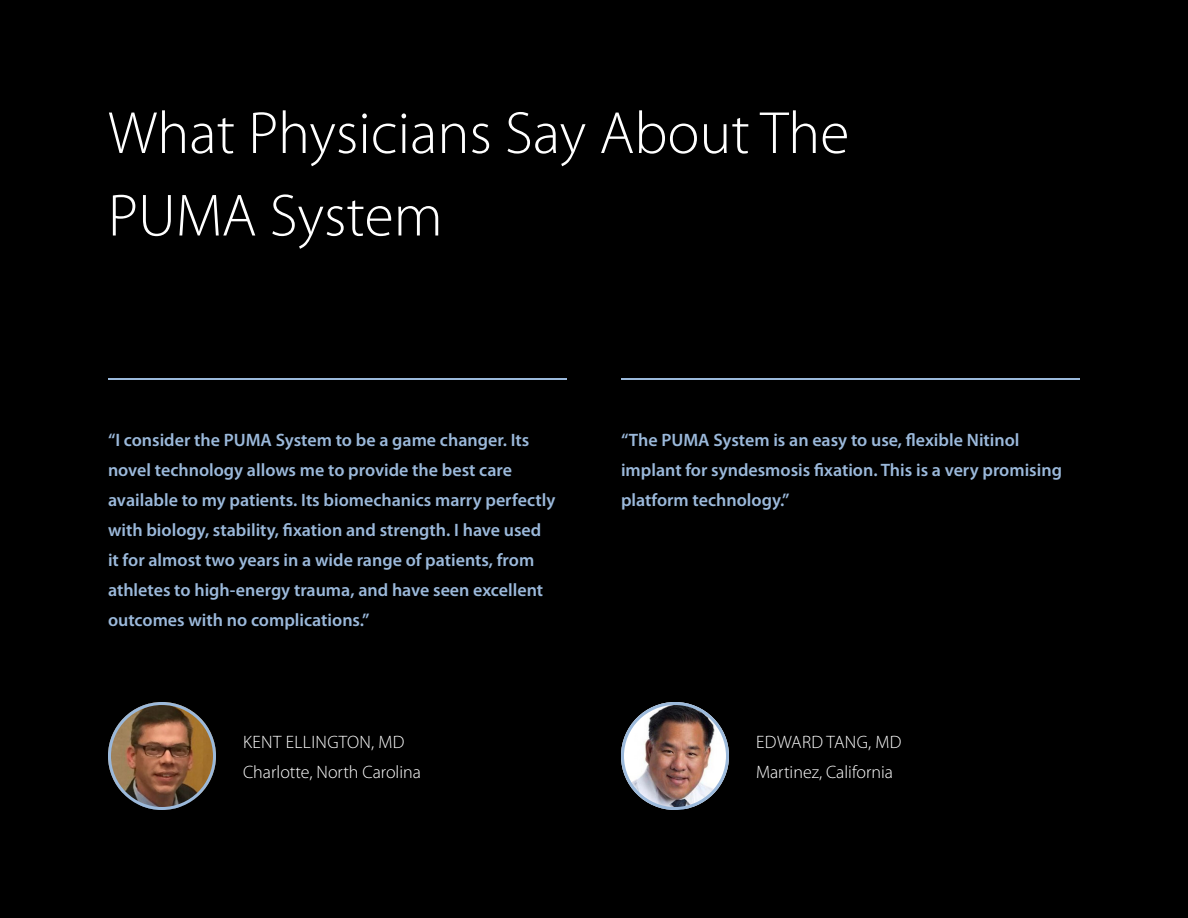
<style>
.page{position:relative;width:1188px;height:918px;background:#000}
.page>*{position:absolute;margin:0;border:0;box-sizing:border-box;transform-origin:0 0}
.t1{font:300 60px/82.5px "Myriad Pro";color:#fff}
.t2{font:600 18px/30px "Myriad Pro";color:#9bb9db}
.t3{font:300 18px "Myriad Pro";color:#fff}
.t4{font:300 18px "Myriad Pro";letter-spacing:.02em;color:#fff}
</style>
<div class="page">
<hr style="left:108px;top:378px;width:459px;height:1px;background:#9bb9db">
<img style="left:108px;top:702px;width:108px;height:108px;border-radius:54px">
<div style="left:108px;top:702px;width:108px;height:108px;border:3px solid #9bb9db;border-radius:50%"></div>
<img style="left:621px;top:702px;width:108px;height:108px;border-radius:54px">
<div style="left:621px;top:702px;width:108px;height:108px;border:3px solid #9bb9db;border-radius:50%"></div>
<hr style="left:621px;top:378px;width:459px;height:1px;background:#9bb9db">
<p class="t1" style="left:108px;top:93px;width:743px">What Physicians Say About The<br>PUMA System</p>
<p class="t2" style="left:108px;top:425px;width:449px">“I consider the PUMA System to be a game changer. Its novel technology allows me to provide the best care available to my patients. Its biomechanics marry perfectly with biology, stability, fixation and strength. I have used it for almost two years in a wide range of patients, from athletes to high-energy trauma, and have seen excellent outcomes with no complications.”</p>
<p class="t4" style="left:243px;top:732px;width:163px">KENT ELLINGTON, MD</p>
<p class="t3" style="left:243px;top:762px;width:180px">Charlotte, North Carolina</p>
<p class="t2" style="left:621px;top:425px;width:443px">“The PUMA System is an easy to use, flexible Nitinol implant for syndesmosis fixation. This is a very promising platform technology.”</p>
<p class="t4" style="left:756px;top:732px;width:147px">EDWARD TANG, MD</p>
<p class="t3" style="left:756px;top:762px;width:139px">Martinez, California</p>
</div>
